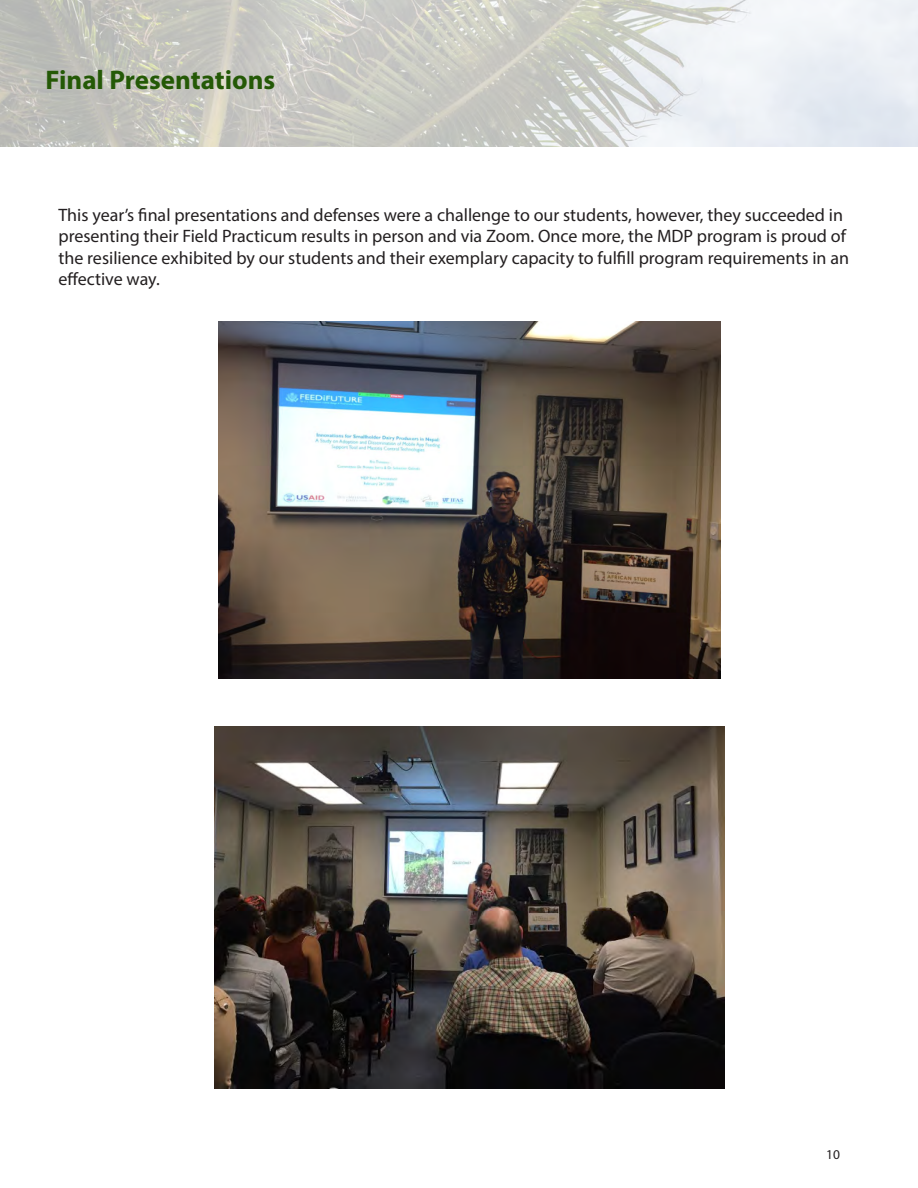
<style>
.page{position:relative;width:918px;height:1188px;background:#fff}
.page>*{position:absolute;margin:0;border:0;box-sizing:border-box;transform-origin:0 0}
.t1{font:700 27px "Myriad Pro";color:#245906}
.t2{font:18px/21.6px "Myriad Pro";color:#231f20}
.t3{font:13.5px "Myriad Pro";color:#231f20}
</style>
<div class="page">
<img style="left:0;top:0;width:918px;height:146px">
<img style="left:218px;top:322px;width:502px;height:357px">
<img style="left:214px;top:727px;width:511px;height:362px">
<p class="t1" style="left:45px;top:62px;width:231px">Final Presentations</p>
<p class="t2" style="left:58px;top:203px;width:792px">This year’s final presentations and defenses were a challenge to our students, however, they succeeded in presenting their Field Practicum results in person and via Zoom. Once more, the MDP program is proud of the resilience exhibited by our students and their exemplary capacity to fulfill program requirements in an effective way.</p>
<p class="t3" style="left:826px;top:1146px;width:15px">10</p>
</div>
